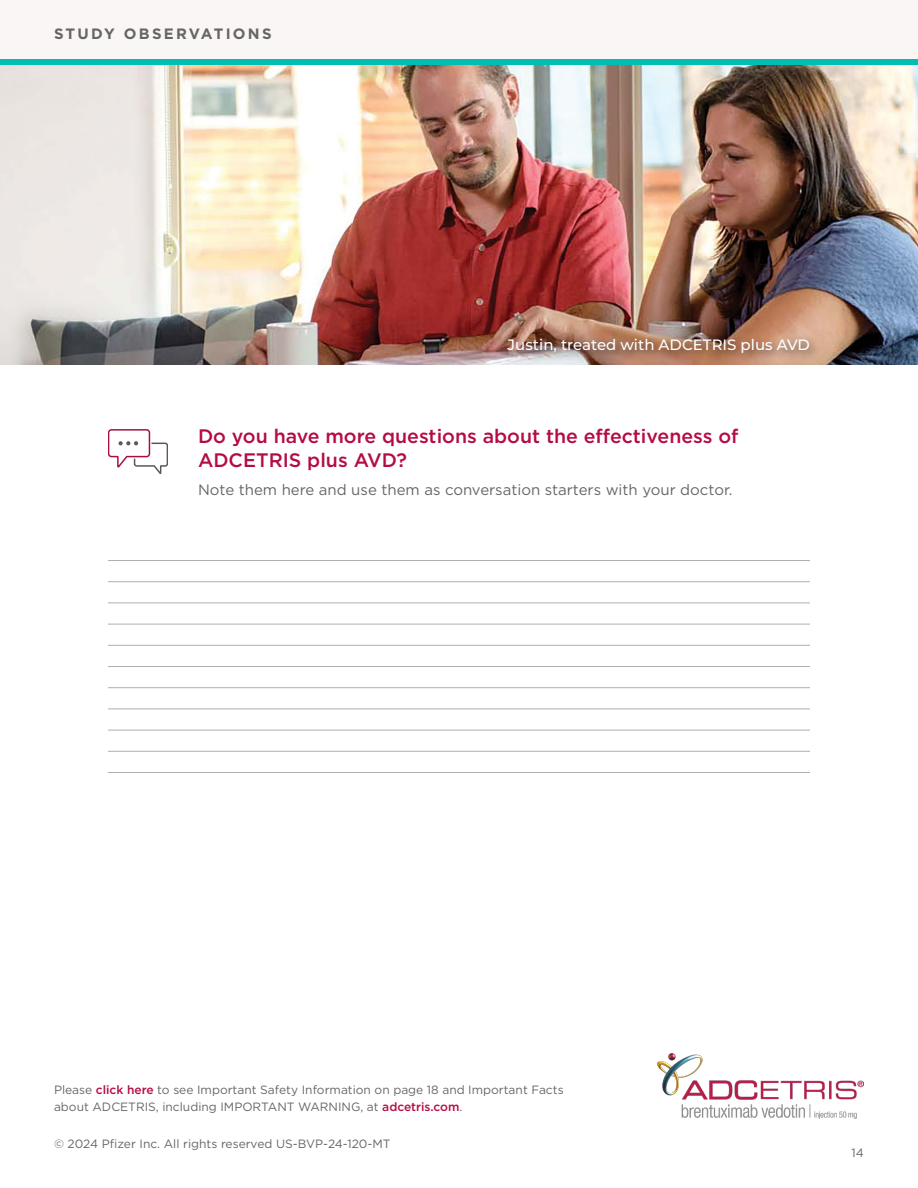
<style>
.page{position:relative;width:918px;height:1188px;background:#fff}
.page>*{position:absolute;margin:0;border:0;box-sizing:border-box;transform-origin:0 0}
.t1{font:500 19.5px/24px "Gotham";color:#b40b47}
.Body{font:15px "Gotham";color:#666}
.Body-ExtraSpaceAfter{font:500 15px "Montserrat";color:#fff}
.t2{font:700 15px "Gotham";letter-spacing:.15em;color:#666}
.t3{font:12px/16.5px "Gotham";color:#666}
.s1{font-weight:500;color:#b40b47}
</style>
<div class="page">
<div style="left:0;top:0;width:918px;height:65px;background:#f9f6f5"></div>
<img style="left:657px;top:1053px;width:207px;height:66px">
<div style="left:0;top:60px;width:918px;height:5px;background:#00bfb2"></div>
<img style="left:0;top:65px;width:918px;height:299px">
<svg style="left:108px;top:429px;width:60px;height:45px"></svg>
<div style="left:503px;top:334px;width:317px;height:29px;background:#231f20;opacity:.75"></div>
<hr style="left:108px;top:560px;width:702px;height:1px;background:#aeafb0">
<hr style="left:108px;top:603px;width:702px;height:1px;background:#aeafb0">
<hr style="left:108px;top:645px;width:702px;height:1px;background:#aeafb0">
<hr style="left:108px;top:687px;width:702px;height:1px;background:#aeafb0">
<hr style="left:108px;top:730px;width:702px;height:1px;background:#aeafb0">
<hr style="left:108px;top:751px;width:702px;height:1px;background:#aeafb0">
<hr style="left:108px;top:581px;width:702px;height:1px;background:#aeafb0">
<hr style="left:108px;top:624px;width:702px;height:1px;background:#aeafb0">
<hr style="left:108px;top:666px;width:702px;height:1px;background:#aeafb0">
<hr style="left:108px;top:709px;width:702px;height:1px;background:#aeafb0">
<hr style="left:108px;top:772px;width:702px;height:1px;background:#aeafb0">
<p class="t2" style="left:54px;top:23px;width:219px">STUDY OBSERVATIONS</p>
<p class="Body-ExtraSpaceAfter" style="left:508px;top:334px;width:304px">Justin, treated with ADCETRIS plus AVD</p>
<h2 class="t1" style="left:198px;top:424px;width:542px">Do you have more questions about the effectiveness of<br>ADCETRIS plus AVD?</h2>
<p class="Body" style="left:198px;top:480px;width:536px">Note them here and use them as conversation starters with your doctor.</p>
<p class="t3" style="left:54px;top:1082px;width:511px">Please <span class="s1">click here</span> to see Important Safety Information on page 18 and Important Facts about ADCETRIS, including IMPORTANT WARNING, at <span class="s1">adcetris.com</span>.</p>
<p class="t3" style="left:54px;top:1135px;width:338px">© 2024 Pfizer Inc. All rights reserved US-BVP-24-120-MT</p>
<p class="t3" style="left:852px;top:1144px;width:14px">14</p>
</div>
